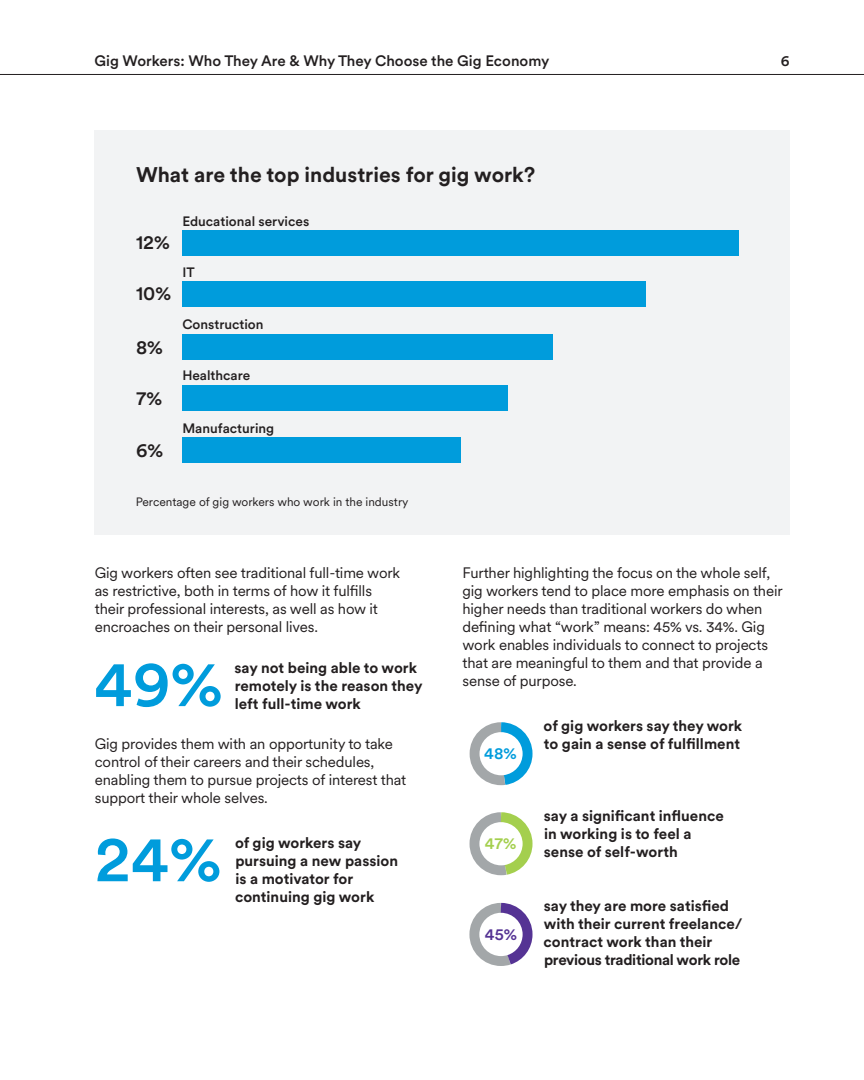
<style>
.page{position:relative;width:864px;height:1080px;background:#fff}
.page>*{position:absolute;margin:0;border:0;box-sizing:border-box;transform-origin:0 0}
.Graphic_Number_Large{font:500 64.5px "Met Life Circular";color:#009cdc}
.Body_Medium{font:700 21px "Met Life Circular";color:#231f20}
.Graphic_Number_Small{font:500 19.5px "Met Life Circular";color:#231f20}
.Graphic_Number_Large-2{font:500 16.5px "Met Life Circular";color:#009cdc}
.Graphic_Number_Large-3{font:500 16.5px "Met Life Circular";color:#a4cf4e}
.Graphic_Number_Large-4{font:500 16.5px "Met Life Circular";color:#553394}
.Body{font:15px/18px "Met Life Circular";letter-spacing:-.01em;color:#231f20}
.Body-2{font:700 15px/18px "Met Life Circular";color:#231f20}
.t1{font:500 15px "Met Life Circular";color:#231f20}
.Body_Medium-2{font:500 13.5px "Met Life Circular";color:#231f20}
.Body_Medium-3{font:12px "Met Life Circular";color:#231f20}
</style>
<div class="page">
<hr style="left:0;top:74px;width:864px;height:1px;background:#231f20">
<div style="left:95px;top:130px;width:695px;height:404px;background:#f2f3f4"></div>
<div style="left:182px;top:231px;width:557px;height:25px;background:#009cdc"></div>
<div style="left:182px;top:282px;width:464px;height:25px;background:#009cdc"></div>
<div style="left:182px;top:334px;width:371px;height:26px;background:#009cdc"></div>
<div style="left:182px;top:385px;width:325px;height:26px;background:#009cdc"></div>
<div style="left:182px;top:437px;width:278px;height:26px;background:#009cdc"></div>
<svg style="left:469px;top:722px;width:64px;height:64px"></svg>
<svg style="left:469px;top:812px;width:64px;height:64px"></svg>
<svg style="left:469px;top:902px;width:64px;height:64px"></svg>
<p class="t1" style="left:94px;top:50px;width:456px">Gig Workers: Who They Are &amp; Why They Choose the Gig Economy</p>
<p class="t1" style="left:781px;top:50px;width:10px">6</p>
<p class="Body_Medium" style="left:136px;top:160px;width:401px">What are the top industries for gig work?</p>
<p class="Body_Medium-2" style="left:182px;top:212px;width:128px">Educational services</p>
<p class="Graphic_Number_Small" style="left:136px;top:229px;width:35px">12%</p>
<p class="Graphic_Number_Small" style="left:136px;top:280px;width:36px">10%</p>
<p class="Graphic_Number_Small" style="left:136px;top:334px;width:28px">8%</p>
<p class="Graphic_Number_Small" style="left:136px;top:385px;width:27px">7%</p>
<p class="Graphic_Number_Small" style="left:136px;top:437px;width:29px">6%</p>
<p class="Body_Medium-2" style="left:182px;top:263px;width:14px">IT</p>
<p class="Body_Medium-2" style="left:182px;top:315px;width:83px">Construction</p>
<p class="Body_Medium-2" style="left:182px;top:366px;width:69px">Healthcare</p>
<p class="Body_Medium-2" style="left:182px;top:419px;width:93px">Manufacturing</p>
<p class="Body_Medium-3" style="left:136px;top:494px;width:274px">Percentage of gig workers who work in the industry</p>
<p class="Body" style="left:95px;top:563px;width:307px">Gig workers often see traditional full-time work as restrictive, both in terms of how it fulfills their professional interests, as well as how it encroaches on their personal lives.</p>
<p class="Graphic_Number_Large" style="left:94px;top:640px;width:130px">49%</p>
<p class="Body-2" style="left:235px;top:658px;width:189px">say not being able to work remotely is the reason they left full-time work</p>
<p class="Body" style="left:95px;top:734px;width:313px">Gig provides them with an opportunity to take control of their careers and their schedules, enabling them to pursue projects of interest that support their whole selves.</p>
<p class="Graphic_Number_Large" style="left:95px;top:815px;width:128px">24%</p>
<p class="Body-2" style="left:235px;top:833px;width:165px">of gig workers say pursuing a new passion is a motivator for continuing gig work</p>
<p class="Body" style="left:463px;top:563px;width:322px">Further highlighting the focus on the whole self, gig workers tend to place more emphasis on their higher needs than traditional workers do when defining what “work” means: 45% vs. 34%. Gig work enables individuals to connect to projects that are meaningful to them and that provide a sense of purpose.</p>
<p class="Graphic_Number_Large-2" style="left:484px;top:742px;width:34px">48%</p>
<p class="Graphic_Number_Large-3" style="left:485px;top:832px;width:33px">47%</p>
<p class="Graphic_Number_Large-4" style="left:485px;top:923px;width:34px">45%</p>
<p class="Body-2" style="left:544px;top:716px;width:200px">of gig workers say they work to gain a sense of fulfillment</p>
<p class="Body-2" style="left:544px;top:806px;width:181px">say a significant influence in working is to feel a sense of self-worth</p>
<p class="Body-2" style="left:544px;top:896px;width:200px">say they are more satisfied with their current freelance/ contract work than their previous traditional work role</p>
</div>
